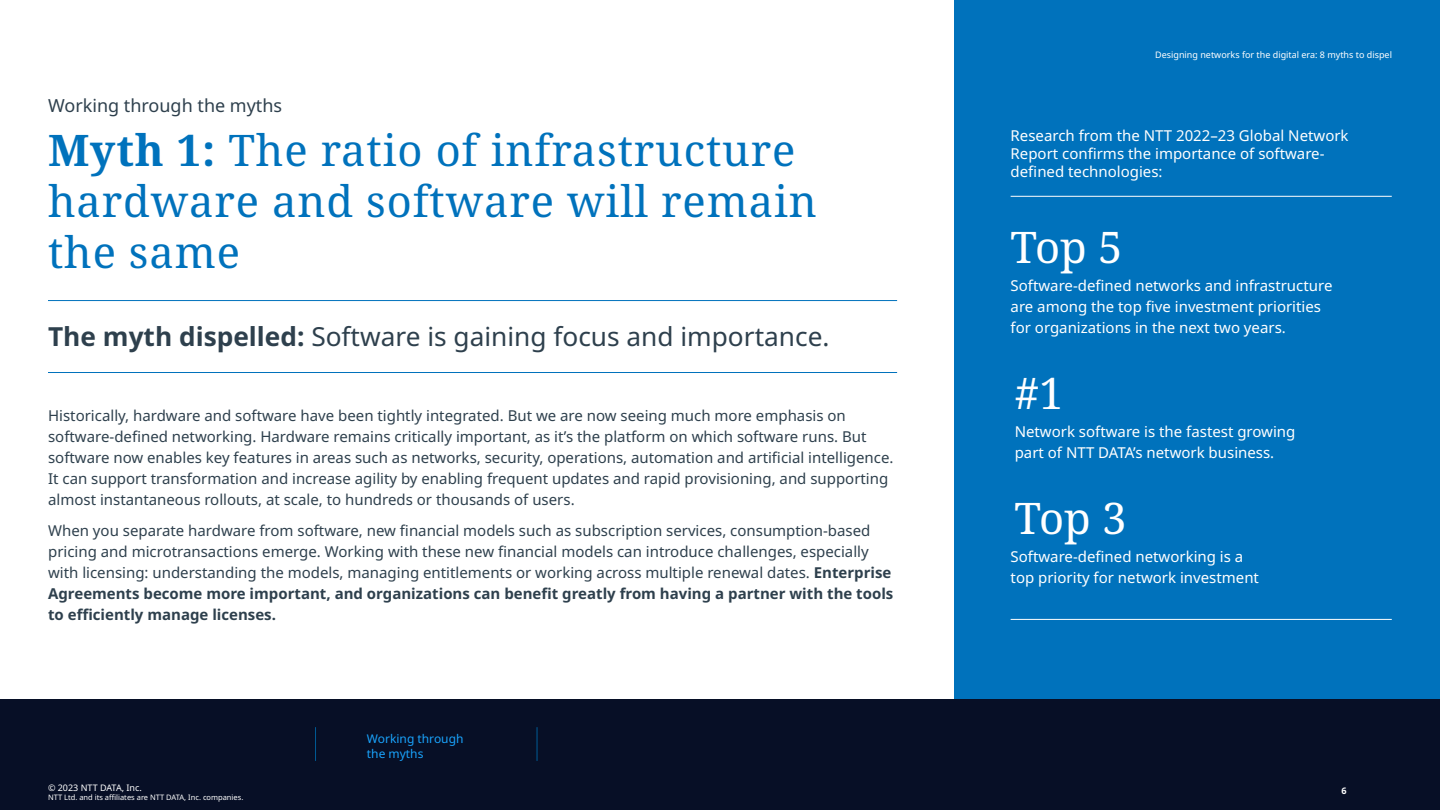
<style>
.page{position:relative;width:1440px;height:810px;background:#fff}
.page>*{position:absolute;margin:0;border:0;box-sizing:border-box;transform-origin:0 0}
.t1{font:43.5px/51px "Noto Serif";letter-spacing:.02em;color:#0072bc}
.t2{font:43.5px "Noto Serif";letter-spacing:-.025em;color:#fff}
.t3{font:26.25px "Noto Sans";color:#2e404d}
.t4{font:18px "Noto Sans";color:#2e404d}
.t5{font:15px/21px "Noto Sans";color:#2e404d}
.t6{font:15px/21px "Noto Sans";color:#fff}
.t7{font:12px/15px "Noto Sans";color:#19a3fc}
.t8{font:9px "Noto Sans";color:#fff}
.t9{font:700 9px "Noto Sans";color:#fff}
.t10{font:7.5px "Noto Sans";color:#fff}
.s1{font-weight:700}
</style>
<div class="page">
<div style="left:954px;top:0;width:486px;height:699px;background:#0072bc"></div>
<hr style="left:1011px;top:196px;width:381px;height:1px;background:#fff">
<hr style="left:1011px;top:619px;width:381px;height:1px;background:#fff">
<hr style="left:48px;top:300px;width:849px;height:1px;background:#0072bc">
<hr style="left:48px;top:372px;width:849px;height:1px;background:#0072bc">
<div style="left:0;top:699px;width:1440px;height:111px;background:#070f26"></div>
<hr style="left:315px;top:727px;width:1px;height:34px;background:#005b96">
<hr style="left:537px;top:727px;width:1px;height:34px;background:#005b96">
<p class="t4" style="left:48px;top:95px;width:236px">Working through the myths</p>
<h1 class="t1" style="left:48px;top:126px;width:770px"><span class="s1">Myth 1:</span> The ratio of infrastructure hardware and software will remain the same</h1>
<h2 class="t3" style="left:48px;top:321px;width:783px"><span class="s1">The myth dispelled:</span> Software is gaining focus and importance.</h2>
<p class="t5" style="left:48px;top:405px;width:847px">Historically, hardware and software have been tightly integrated. But we are now seeing much more emphasis on software-defined networking. Hardware remains critically important, as it’s the platform on which software runs. But software now enables key features in areas such as networks, security, operations, automation and artificial intelligence.<br>It can support transformation and increase agility by enabling frequent updates and rapid provisioning, and supporting almost instantaneous rollouts, at scale, to hundreds or thousands of users.</p>
<p class="t5" style="left:48px;top:520px;width:847px">When you separate hardware from software, new financial models such as subscription services, consumption-based pricing and microtransactions emerge. Working with these new financial models can introduce challenges, especially with licensing: understanding the models, managing entitlements or working across multiple renewal dates. <span class="s1">Enterprise Agreements become more important, and organizations can benefit greatly from having a partner with the tools to efficiently manage licenses.</span></p>
<p class="t7" style="left:367px;top:731px;width:98px">Working through the myths</p>
<p class="t8" style="left:1155px;top:49px;width:238px">Designing networks for the digital era: 8 myths to dispel</p>
<p class="t6" style="left:1011px;top:127px;width:339px;line-height:18px">Research from the NTT 2022–23 Global Network<br>Report confirms the importance of software&shy;defined technologies:</p>
<h1 class="t2" style="left:1011px;top:218px;width:113px">Top 5</h1>
<p class="t6" style="left:1011px;top:276px;width:323px">Software-defined networks and infrastructure are among the top five investment priorities for organizations in the next two years.</p>
<h1 class="t2" style="left:1015px;top:364px;width:50px">#1</h1>
<p class="t6" style="left:1015px;top:422px;width:282px">Network software is the fastest growing part of NTT DATA’s network business.</p>
<h1 class="t2" style="left:1015px;top:489px;width:113px">Top 3</h1>
<p class="t6" style="left:1011px;top:547px;width:250px">Software-defined networking is a top priority for network investment</p>
<p class="t8" style="left:48px;top:782px;width:95px">© 2023 NTT DATA, Inc.</p>
<p class="t9" style="left:1342px;top:785px;width:7px">6</p>
<p class="t10" style="left:48px;top:793px;width:197px">NTT Ltd. and its affiliates are NTT DATA, Inc. companies.</p>
</div>
